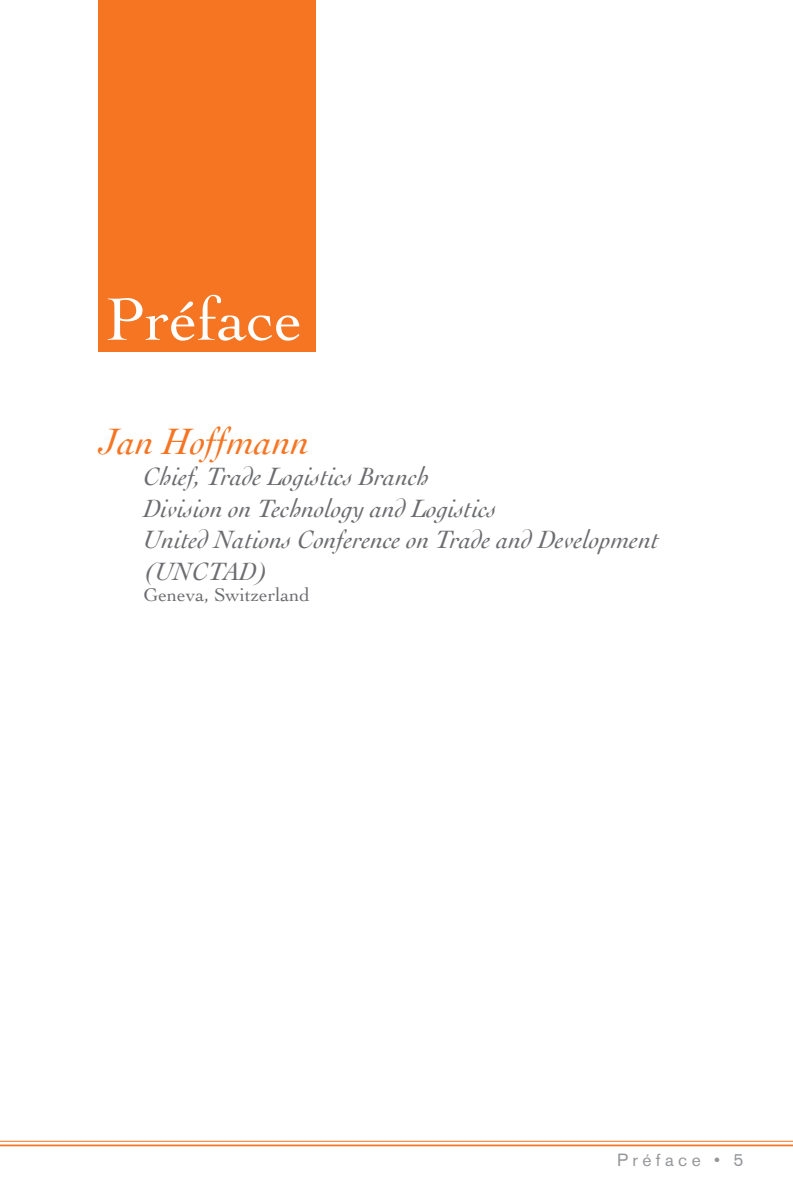
<style>
.page{position:relative;width:793px;height:1190px;background:#fff}
.page>*{position:absolute;margin:0;border:0;box-sizing:border-box;transform-origin:0 0}
.t1{font:63px "Cochin";color:#fff}
.t2{font:italic 38.5px "Cochin";color:#f57523}
.sous_auteur{font:italic 26.25px/31.5px "Cochin";color:#6c6d70}
.roman_auteur{font:19.25px "Cochin";color:#6c6d70}
.t3{font:17.5px "Akzidenz Grotesk BE";letter-spacing:.25em;color:#939598}
</style>
<div class="page">
<hr style="left:0;top:1140px;width:793px;height:1px;background:#f57523">
<hr style="left:0;top:1144px;width:793px;height:2px;background:#f57523">
<div style="left:99px;top:0;width:217px;height:352px;background:#f57523"></div>
<p class="t1" style="left:105px;top:277px;width:199px">Préface</p>
<p class="t2" style="left:99px;top:415px;width:212px">Jan Hoffmann</p>
<p class="sous_auteur" style="left:143px;top:459px;width:287px">Chief, Trade Logistics Branch</p>
<p class="sous_auteur" style="left:143px;top:491px;width:355px">Division on Technology and Logistics</p>
<p class="sous_auteur" style="left:143px;top:522px;width:517px">United Nations Conference on Trade and Development (UNCTAD)</p>
<p class="roman_auteur" style="left:143px;top:581px;width:168px">Geneva, Switzerland</p>
<p class="t3" style="left:617px;top:1149px;width:128px">Préface • 5</p>
</div>
